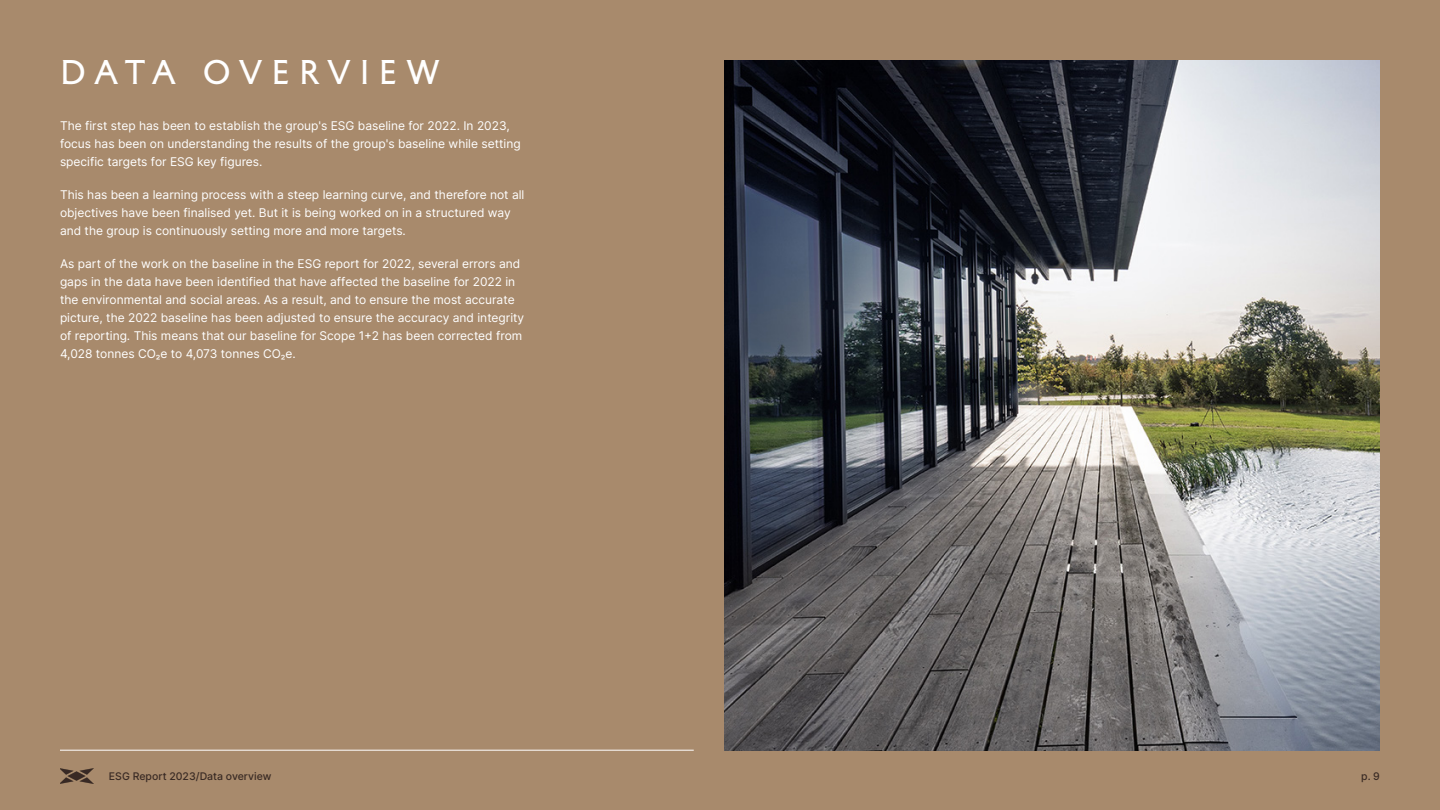
<style>
.page{position:relative;width:1440px;height:810px;background:#a88a6c}
.page>*{position:absolute;margin:0;border:0;box-sizing:border-box;transform-origin:0 0}
.BS_Rubrik{font:30px "Petit Serif";letter-spacing:.29em;color:#fff}
.BS_Brødtekst{font:12px/18px "Inter";color:#fff}
.BS_Paginering{font:500 10.5px "Inter";color:#392a24}
</style>
<div class="page">
<img style="left:60px;top:769px;width:34px;height:15px">
<hr style="left:60px;top:750px;width:634px;height:1px;background:#fff">
<img style="left:724px;top:60px;width:656px;height:690px">
<p class="BS_Rubrik" style="left:60px;top:50px;width:382px">DATA OVERVIEW</p>
<p class="BS_Brødtekst" style="left:60px;top:117px;width:462px">The first step has been to establish the group's ESG baseline for 2022. In 2023, focus has been on understanding the results of the group's baseline while setting specific targets for ESG key figures.</p>
<p class="BS_Brødtekst" style="left:60px;top:186px;width:466px">This has been a learning process with a steep learning curve, and therefore not all objectives have been finalised yet. But it is being worked on in a structured way and the group is continuously setting more and more targets.</p>
<p class="BS_Brødtekst" style="left:60px;top:255px;width:466px">As part of the work on the baseline in the ESG report for 2022, several errors and gaps in the data have been identified that have affected the baseline for 2022 in the environmental and social areas. As a result, and to ensure the most accurate picture, the 2022 baseline has been adjusted to ensure the accuracy and integrity of reporting. This means that our baseline for Scope 1+2 has been corrected from 4,028 tonnes CO2e to 4,073 tonnes CO2e.</p>
<p class="BS_Paginering" style="left:109px;top:768px;width:164px">ESG Report 2023/Data overview</p>
<p class="BS_Paginering" style="left:1361px;top:768px;width:20px">p. 9</p>
</div>
